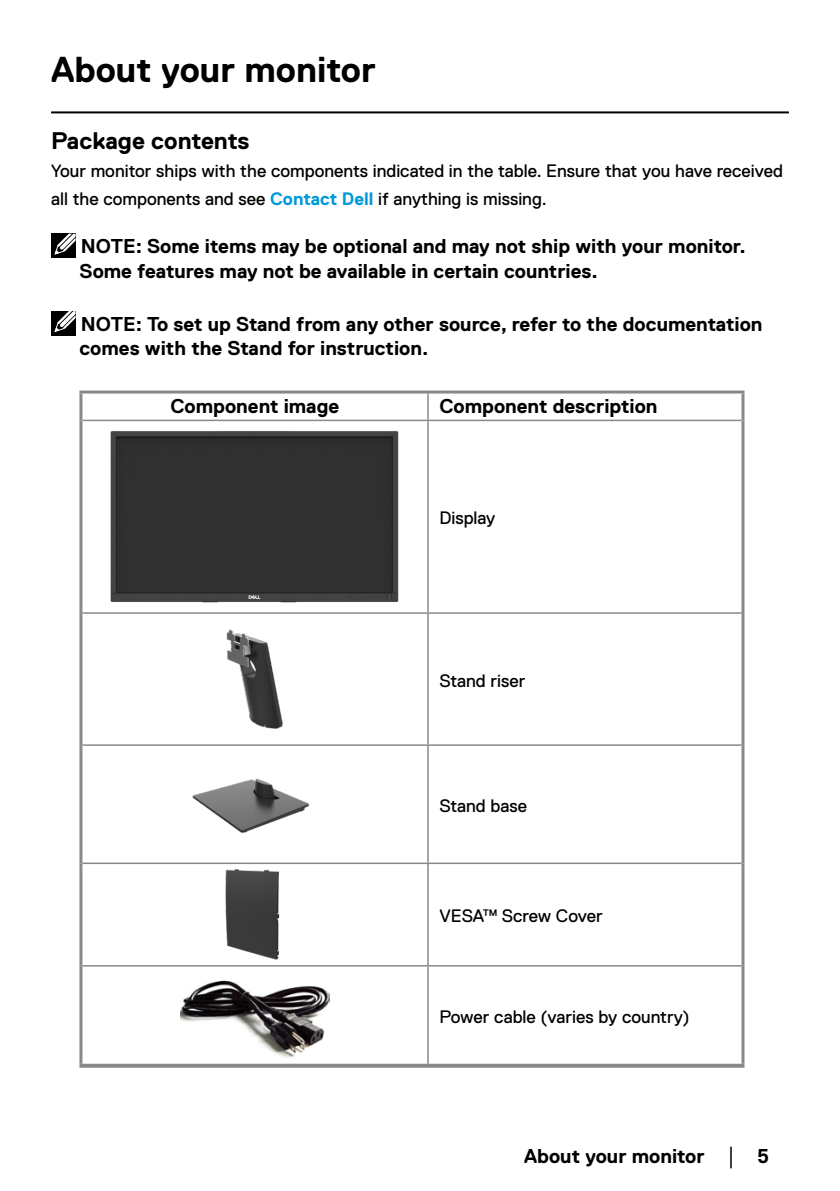
<style>
.page{position:relative;width:840px;height:1191px;background:#fff}
.page>*{position:absolute;margin:0;border:0;box-sizing:border-box;transform-origin:0 0}
.Head1{font:700 36px "Dell Replica";color:#000}
.Head2{font:700 24px "Dell Replica";color:#000}
.Note{font:700 20px/24px "Dell Replica";color:#000}
.Callout_Head_10_12{font:700 20px "Dell Replica";color:#000}
.Paragraph_9_14{font:18px/28px "Dell Replica";color:#000}
.Paragraph_9_10_8{font:18px "Dell Replica";color:#000}
.s1{font-weight:700;color:#0099d9}
.s2{font-family:"Times New Roman";font-weight:400;font-size:18px}
</style>
<div class="page">
<div style="left:51px;top:234px;width:24px;height:24px;background:#000"></div>
<svg style="left:54px;top:234px;width:22px;height:21px"></svg>
<div style="left:51px;top:311px;width:24px;height:24px;background:#000"></div>
<svg style="left:54px;top:311px;width:22px;height:22px"></svg>
<svg style="left:79px;top:1063px;width:349px;height:4px"></svg>
<svg style="left:428px;top:1063px;width:316px;height:4px"></svg>
<svg style="left:427px;top:393px;width:1px;height:26px"></svg>
<hr style="left:82px;top:419px;width:346px;height:2px;background:#898989">
<hr style="left:428px;top:419px;width:313px;height:2px;background:#898989">
<hr style="left:427px;top:421px;width:1px;height:191px;background:#898989">
<hr style="left:82px;top:612px;width:346px;height:2px;background:#898989">
<hr style="left:428px;top:612px;width:313px;height:2px;background:#898989">
<hr style="left:427px;top:614px;width:1px;height:130px;background:#898989">
<hr style="left:82px;top:744px;width:346px;height:2px;background:#898989">
<hr style="left:428px;top:744px;width:313px;height:2px;background:#898989">
<hr style="left:427px;top:746px;width:1px;height:116px;background:#898989">
<hr style="left:82px;top:862px;width:346px;height:2px;background:#898989">
<hr style="left:428px;top:862px;width:313px;height:2px;background:#898989">
<hr style="left:427px;top:864px;width:1px;height:101px;background:#898989">
<hr style="left:82px;top:965px;width:346px;height:1px;background:#898989">
<hr style="left:428px;top:965px;width:313px;height:1px;background:#898989">
<hr style="left:427px;top:966px;width:1px;height:97px;background:#898989">
<hr style="left:79px;top:420px;width:3px;height:193px;background:#898989">
<hr style="left:741px;top:420px;width:3px;height:193px;background:#898989">
<hr style="left:79px;top:613px;width:3px;height:132px;background:#898989">
<hr style="left:741px;top:613px;width:3px;height:132px;background:#898989">
<hr style="left:79px;top:745px;width:3px;height:118px;background:#898989">
<hr style="left:741px;top:745px;width:3px;height:118px;background:#898989">
<hr style="left:79px;top:863px;width:3px;height:102px;background:#898989">
<hr style="left:741px;top:863px;width:3px;height:102px;background:#898989">
<hr style="left:79px;top:965px;width:3px;height:98px;background:#898989">
<hr style="left:741px;top:965px;width:3px;height:98px;background:#898989">
<hr style="left:79px;top:390px;width:349px;height:3px;background:#898989">
<hr style="left:79px;top:393px;width:3px;height:27px;background:#898989">
<hr style="left:428px;top:390px;width:316px;height:3px;background:#898989">
<hr style="left:741px;top:393px;width:3px;height:27px;background:#898989">
<img style="left:101px;top:421px;width:307px;height:182px">
<img style="left:226px;top:629px;width:57px;height:100px">
<img style="left:192px;top:778px;width:117px;height:56px">
<img style="left:225px;top:869px;width:55px;height:91px">
<img style="left:180px;top:980px;width:149px;height:78px">
<hr style="left:51px;top:111px;width:737px;height:2px;background:#000">
<p class="Head1" style="left:51px;top:49px;width:326px">About your monitor</p>
<p class="Head2" style="left:51px;top:127px;width:200px">Package contents</p>
<p class="Paragraph_9_14" style="left:51px;top:157px;width:733px">Your monitor ships with the components indicated in the table. Ensure that you have received all the components and see <span class="s1">Contact Dell</span> if anything is missing.</p>
<p class="Note" style="left:79px;top:235px;width:667px">NOTE: Some items may be optional and may not ship with your monitor.<br>Some features may not be available in certain countries.</p>
<p class="Note" style="left:79px;top:312px;width:684px">NOTE: To set up Stand from any other source, refer to the documentation comes with the Stand for instruction.</p>
<p class="Callout_Head_10_12" style="left:170px;top:394px;width:170px">Component image</p>
<p class="Callout_Head_10_12" style="left:439px;top:394px;width:219px">Component description</p>
<p class="Paragraph_9_10_8" style="left:439px;top:508px;width:57px">Display</p>
<p class="Paragraph_9_10_8" style="left:439px;top:670px;width:88px">Stand riser</p>
<p class="Paragraph_9_10_8" style="left:439px;top:795px;width:89px">Stand base</p>
<p class="Paragraph_9_10_8" style="left:439px;top:906px;width:165px">VESA™ Screw Cover</p>
<p class="Paragraph_9_10_8" style="left:439px;top:1007px;width:252px">Power cable (varies by country)</p>
<p class="Note" style="left:524px;top:1144px;width:246px">About your monitor <span class="s2">│</span> 5</p>
</div>
